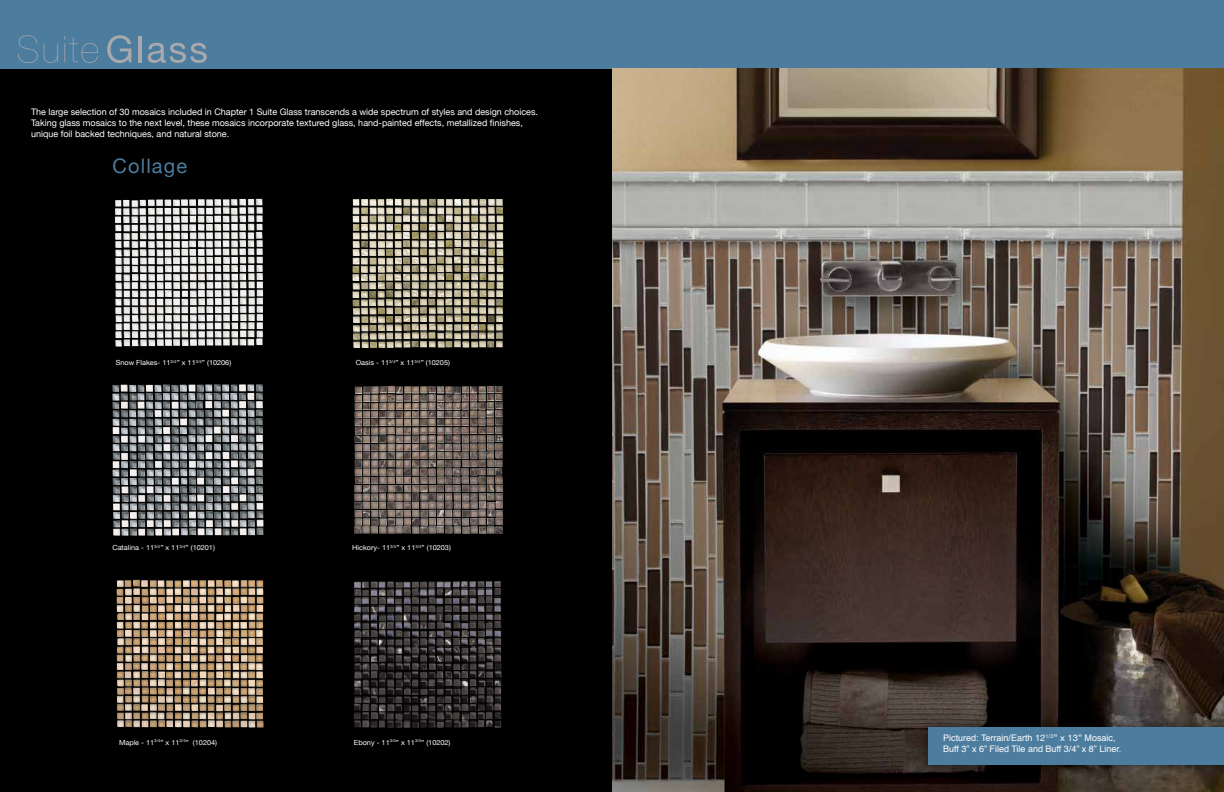
<style>
.page{position:relative;width:1224px;height:792px;background:#fff}
.page>*{position:absolute;margin:0;border:0;box-sizing:border-box;transform-origin:0 0}
.t1{font:20px "Helvetica Neue";letter-spacing:.06em;color:#4c7c9e}
.t2{font:9px/10.8px "Helvetica Neue";color:#fff}
.t3{font:9px/10.8px "Helvetica";color:#fff}
.t4{font:7px "Helvetica Neue";color:#fff;scale:1.05 1}
.s1{font-family:"Helvetica Neue"}
</style>
<div class="page">
<svg style="left:0;top:68px;width:612px;height:724px;fill:#000"></svg>
<img style="left:125px;top:580px;width:130px;height:8px">
<div style="left:0;top:0;width:1224px;height:68px;background:#4c7c9e"></div>
<img style="left:612px;top:68px;width:612px;height:724px">
<div style="left:918px;top:717px;width:306px;height:59px;background:#000;opacity:.57"></div>
<div style="left:928px;top:728px;width:296px;height:37px;background:#4c7c9e"></div>
<svg style="left:18px;top:35px;width:20px;height:28px"></svg>
<svg style="left:44px;top:43px;width:14px;height:20px"></svg>
<svg style="left:64px;top:36px;width:34px;height:27px"></svg>
<svg style="left:107px;top:35px;width:24px;height:28px"></svg>
<hr style="left:139px;top:36px;width:3px;height:26px;background:#a7a9ac">
<svg style="left:148px;top:43px;width:59px;height:20px"></svg>
<img style="left:121px;top:384px;width:142px;height:8px">
<img style="left:148px;top:199px;width:114px;height:8px">
<img style="left:379px;top:580px;width:122px;height:8px">
<img style="left:386px;top:199px;width:117px;height:7px">
<img style="left:371px;top:386px;width:131px;height:7px">
<p class="t2" style="left:31px;top:106px;width:509px">The large selection of 30 mosaics included in Chapter 1 Suite Glass transcends a wide spectrum of styles and design choices.<br>Taking glass mosaics to the next level, these mosaics incorporate textured glass, hand-painted effects, metallized finishes, unique foil backed techniques, and natural stone.</p>
<h1 class="t1" style="left:112px;top:154px;width:76px">Collage</h1>
<p class="t4" style="left:116px;top:358px;width:112px">Snow Flakes- 11<sup>3/4</sup>” x 11<sup>3/4</sup>” (10206)</p>
<p class="t4" style="left:112px;top:544px;width:99px">Catalina - 11<sup>3/4</sup>” x 11<sup>3/4</sup>” (10201)</p>
<p class="t4" style="left:356px;top:358px;width:91px">Oasis - 11<sup>3/4</sup>” x 11<sup>3/4</sup>” (10205)</p>
<p class="t4" style="left:352px;top:544px;width:96px">Hickory- 11<sup>3/4</sup>” x 11<sup>3/4</sup>” (10203)</p>
<p class="t4" style="left:119px;top:738px;width:95px">Maple - 11<sup>3/4</sup>” x 11<sup>3/4</sup>” (10204)</p>
<p class="t3" style="left:943px;top:733px;width:180px">Pictured: Terrain/Earth <span class="s1">12</span><sup>1/2</sup><span class="s1">” x 13”</span> Mosaic,<br>Buff 3” x 6” Filed Tile and Buff 3/4” x 8” Liner.</p>
<p class="t4" style="left:354px;top:738px;width:93px">Ebony - 11<sup>3/4</sup>” x 11<sup>3/4</sup>” (10202)</p>
</div>
